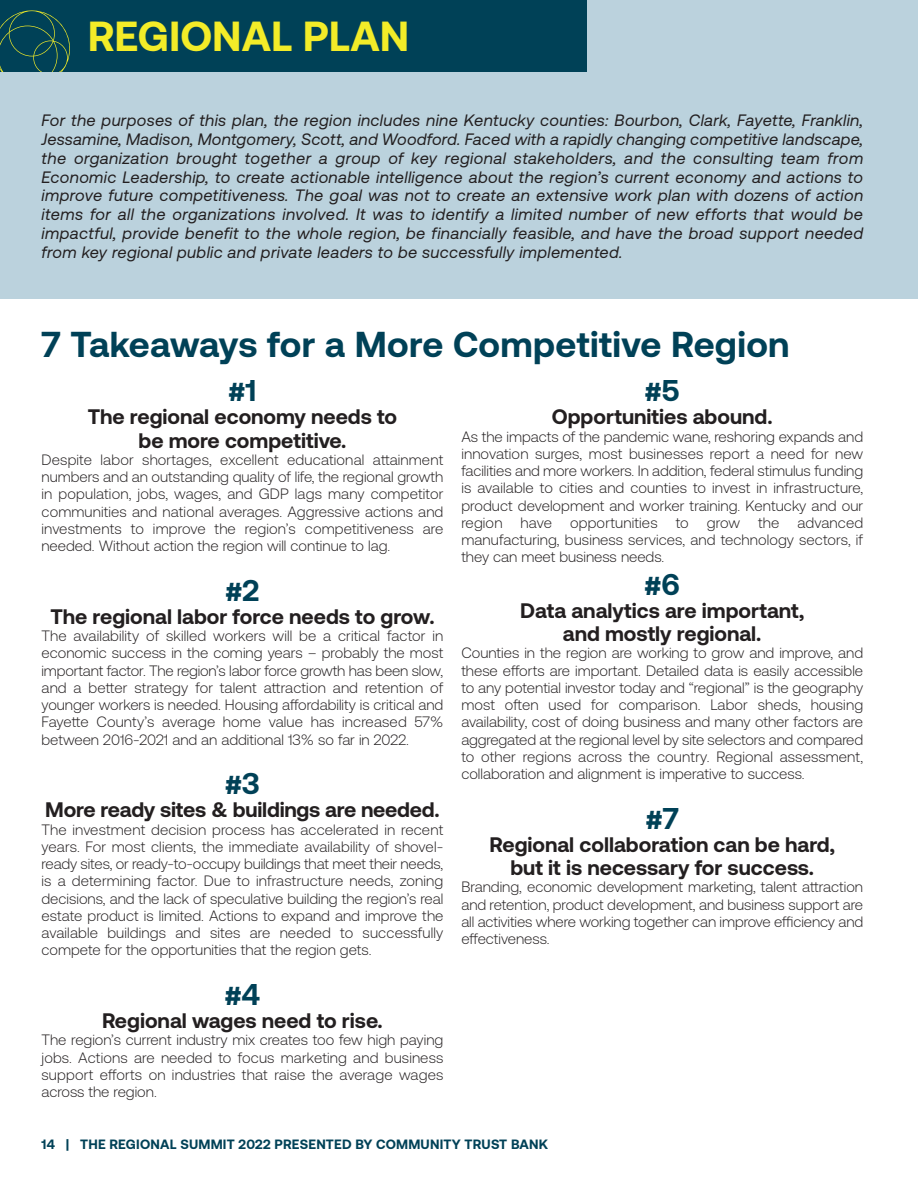
<style>
.page{position:relative;width:918px;height:1188px;background:#fff}
.page>*{position:absolute;margin:0;border:0;box-sizing:border-box;transform-origin:0 0}
.t1{font:700 42px "Aeonik";color:#f3ec28}
.t2{font:700 36px "Aeonik";letter-spacing:.01em;color:#004157}
.t3{font:700 30px "Aeonik";color:#004157}
.t4{font:700 21px "Aeonik";color:#231f20}
.t5{font:italic 16.5px/18.8px "Aeonik";letter-spacing:.02em;color:#231f20;text-align:justify}
.t6{font:300 15px/17.2px "Aeonik";color:#231f20;text-align:justify}
.t7{font:700 13.5px "Aeonik";letter-spacing:.015em;color:#004157}
</style>
<div class="page">
<div style="left:0;top:0;width:918px;height:299px;background:#bbd2dd"></div>
<div style="left:0;top:0;width:587px;height:72px;background:#004157"></div>
<svg style="left:0;top:10px;width:70px;height:62px"></svg>
<p class="t1" style="left:88px;top:22px;width:323px">REGIONAL PLAN</p>
<p class="t5" style="left:42px;top:113px;width:823px">For the purposes of this plan, the region includes nine Kentucky counties: Bourbon, Clark, Fayette, Franklin, Jessamine, Madison, Montgomery, Scott, and Woodford. Faced with a rapidly changing competitive landscape, the organization brought together a group of key regional stakeholders, and the consulting team from Economic Leadership, to create actionable intelligence about the region’s current economy and actions to improve future competitiveness. The goal was not to create an extensive work plan with dozens of action items for all the organizations involved. It was to identify a limited number of new efforts that would be impactful, provide benefit to the whole region, be financially feasible, and have the broad support needed from key regional public and private leaders to be successfully implemented.</p>
<p class="t2" style="left:42px;top:332px;width:749px">7 Takeaways for a More Competitive Region</p>
<p class="t3" style="left:229px;top:380px;width:29px">#1</p>
<p class="t4" style="left:88px;top:410px;width:311px">The regional economy needs to</p>
<p class="t4" style="left:138px;top:433px;width:209px">be more competitive.</p>
<p class="t6" style="left:42px;top:453px;width:403px">Despite labor shortages, excellent educational attainment numbers and an outstanding quality of life, the regional growth in population, jobs, wages, and GDP lags many competitor communities and national averages. Aggressive actions and investments to improve the region’s competitiveness are needed. Without action the region will continue to lag.</p>
<p class="t3" style="left:226px;top:580px;width:35px">#2</p>
<p class="t4" style="left:50px;top:609px;width:386px">The regional labor force needs to grow.</p>
<p class="t6" style="left:42px;top:629px;width:403px">The availability of skilled workers will be a critical factor in economic success in the coming years – probably the most important factor. The region’s labor force growth has been slow, and a better strategy for talent attraction and retention of younger workers is needed. Housing affordability is critical and Fayette County’s average home value has increased 57% between 2016-2021 and an additional 13% so far in 2022.</p>
<p class="t3" style="left:225px;top:773px;width:36px">#3</p>
<p class="t4" style="left:45px;top:803px;width:396px">More ready sites &amp; buildings are needed.</p>
<p class="t6" style="left:42px;top:822px;width:403px">The investment decision process has accelerated in recent years. For most clients, the immediate availability of shovel&shy;ready sites, or ready-to-occupy buildings that meet their needs, is a determining factor. Due to infrastructure needs, zoning decisions, and the lack of speculative building the region’s real estate product is limited. Actions to expand and improve the available buildings and sites are needed to successfully compete for the opportunities that the region gets.</p>
<p class="t3" style="left:225px;top:984px;width:37px">#4</p>
<p class="t4" style="left:102px;top:1013px;width:282px">Regional wages need to rise.</p>
<p class="t6" style="left:42px;top:1033px;width:403px">The region’s current industry mix creates too few high paying jobs. Actions are needed to focus marketing and business support efforts on industries that raise the average wages across the region.</p>
<p class="t3" style="left:645px;top:380px;width:36px">#5</p>
<p class="t4" style="left:552px;top:410px;width:222px">Opportunities abound.</p>
<p class="t6" style="left:461px;top:429px;width:403px">As the impacts of the pandemic wane, reshoring expands and innovation surges, most businesses report a need for new facilities and more workers. In addition, federal stimulus funding is available to cities and counties to invest in infrastructure, product development and worker training. Kentucky and our region have opportunities to grow the advanced manufacturing, business services, and technology sectors, if they can meet business needs.</p>
<p class="t3" style="left:645px;top:574px;width:37px">#6</p>
<p class="t4" style="left:520px;top:603px;width:286px">Data analytics are important,</p>
<p class="t4" style="left:563px;top:626px;width:200px">and mostly regional.</p>
<p class="t6" style="left:461px;top:646px;width:403px">Counties in the region are working to grow and improve, and these efforts are important. Detailed data is easily accessible to any potential investor today and “regional” is the geography most often used for comparison. Labor sheds, housing availability, cost of doing business and many other factors are aggregated at the regional level by site selectors and compared to other regions across the country. Regional assessment, collaboration and alignment is imperative to success.</p>
<p class="t3" style="left:646px;top:808px;width:34px">#7</p>
<p class="t4" style="left:490px;top:837px;width:347px">Regional collaboration can be hard,</p>
<p class="t4" style="left:510px;top:860px;width:305px">but it is necessary for success.</p>
<p class="t6" style="left:461px;top:880px;width:403px">Branding, economic development marketing, talent attraction and retention, product development, and business support are all activities where working together can improve efficiency and effectiveness.</p>
<p class="t7" style="left:42px;top:1139px;width:508px">14 | THE REGIONAL SUMMIT 2022 PRESENTED BY COMMUNITY TRUST BANK</p>
</div>
